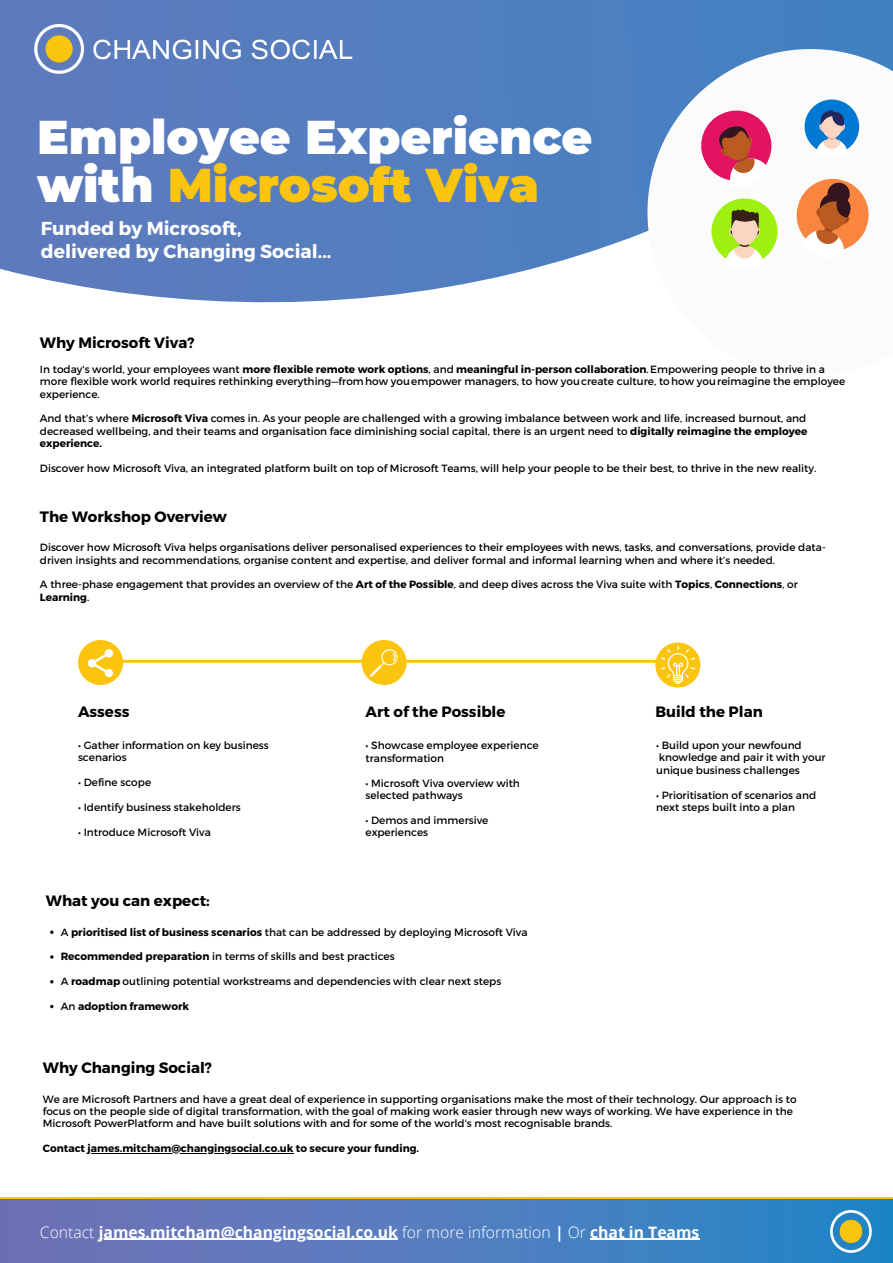
<style>
.page{position:relative;width:893px;height:1263px;background:#fff}
.page>*{position:absolute;margin:0;border:0;box-sizing:border-box;transform-origin:0 0}
.t1{font:900 47.25px/47.2px "Montserrat";color:#fff}
.t2{font:700 18.75px "Montserrat";color:#fff}
.t3{font:700 15.75px "Open Sans";color:#fff}
.t4{font:700 15px "Montserrat";color:#000}
.t5{font:10.5px/12.4px "Montserrat";color:#000}
.t6{font:700 10.5px "Montserrat";color:#000}
.s1{color:#fbc50f}
.s2{font-weight:700}
.s3{font-weight:400}
.s4{font-weight:300}
</style>
<div class="page">
<hr style="left:0;top:1197px;width:893px;height:3px;background:#fbc50f">
<img style="left:0;top:0;width:893px;height:303px">
<img style="left:35px;top:24px;width:332px;height:50px">
<svg style="left:647px;top:49px;width:246px;height:254px"></svg>
<img style="left:0;top:1200px;width:893px;height:63px">
<img style="left:831px;top:1210px;width:46px;height:42px">
<hr style="left:88px;top:660px;width:597px;height:3px;background:#fbc50f">
<div style="left:361px;top:640px;width:46px;height:45px;background:#fbc50f;border-radius:50%"></div>
<svg style="left:370px;top:649px;width:27px;height:28px"></svg>
<div style="left:78px;top:640px;width:45px;height:45px;background:#fbc50f;border-radius:50%"></div>
<svg style="left:88px;top:649px;width:25px;height:28px"></svg>
<svg style="left:655px;top:642px;width:45px;height:45px"></svg>
<svg style="left:661px;top:646px;width:34px;height:38px"></svg>
<hr style="left:99px;top:1239px;width:299px;height:1px;background:#fff">
<hr style="left:598px;top:1239px;width:101px;height:1px;background:#fff">
<hr style="left:88px;top:1153px;width:205px;height:1px;background:#000">
<svg style="left:50px;top:930px;width:4px;height:4px"></svg>
<svg style="left:50px;top:955px;width:4px;height:4px"></svg>
<svg style="left:50px;top:980px;width:4px;height:3px"></svg>
<svg style="left:50px;top:1005px;width:4px;height:3px"></svg>
<svg style="left:690px;top:100px;width:92px;height:92px"></svg>
<svg style="left:788px;top:171px;width:89px;height:91px"></svg>
<div style="left:804px;top:99px;width:55px;height:55px;background:#0179d4;border-radius:50%"></div>
<svg style="left:816px;top:110px;width:32px;height:49px"></svg>
<div style="left:711px;top:198px;width:66px;height:66px;background:#9ef010;border-radius:50%"></div>
<svg style="left:725px;top:209px;width:38px;height:62px"></svg>
<p class="t1" style="left:37px;top:114px;width:557px">Employee Experience with <span class="s1">Microsoft Viva</span></p>
<p class="t2" style="left:41px;top:216px;width:202px">Funded by Microsoft,</p>
<p class="t2" style="left:41px;top:239px;width:292px">delivered by Changing Social...</p>
<p class="t4" style="left:40px;top:333px;width:156px">Why Microsoft Viva?</p>
<p class="t5" style="left:40px;top:362px;width:807px">In today's world, your employees want <span class="s2">more flexible remote work options</span>, and <span class="s2">meaningful in-person collaboration</span>.Empowering people to thrive in a more flexible work world requires rethinking everything—fromhow youempower managers, to how youcreate culture, tohow youreimagine the employee experience.</p>
<p class="t5" style="left:40px;top:412px;width:769px;text-align:justify">And that’s where <span class="s2">Microsoft Viva</span> comes in. As your people are challenged with a growing imbalance between work and life, increased burnout, and decreased wellbeing, and their teams and organisation face diminishing social capital, there is an urgent need to <span class="s2">digitally reimagine the employee experience.</span></p>
<p class="t5" style="left:40px;top:461px;width:778px">Discover how Microsoft Viva, an integrated platform built on top of Microsoft Teams, will help your people to be their best, to thrive in the new reality.</p>
<p class="t4" style="left:40px;top:507px;width:189px">The Workshop Overview</p>
<p class="t5" style="left:40px;top:541px;width:787px">Discover how Microsoft Viva helps organisations deliver personalised experiences to their employees with news, tasks, and conversations, provide data&shy;driven insights and recommendations, organise content and expertise, and deliver formal and informal learning when and where it’s needed.</p>
<p class="t5" style="left:40px;top:578px;width:759px">A three-phase engagement that provides an overview of the <span class="s2">Art of the Possible</span>, and deep dives across the Viva suite with <span class="s2">Topics</span>, <span class="s2">Connections</span>, or<br><span class="s2">Learning</span>.</p>
<p class="t4" style="left:78px;top:702px;width:53px">Assess</p>
<p class="t5" style="left:78px;top:739px;width:192px">• Gather information on key business scenarios</p>
<p class="t5" style="left:78px;top:776px;width:75px">• Define scope</p>
<p class="t5" style="left:78px;top:800px;width:164px">• Identify business stakeholders</p>
<p class="t5" style="left:78px;top:825px;width:134px">• Introduce Microsoft Viva</p>
<p class="t4" style="left:365px;top:702px;width:141px">Art of the Possible</p>
<p class="t5" style="left:365px;top:739px;width:175px">• Showcase employee experience transformation</p>
<p class="t5" style="left:365px;top:776px;width:156px">• Microsoft Viva overview with selected pathways</p>
<p class="t5" style="left:365px;top:813px;width:124px">• Demos and immersive experiences</p>
<p class="t4" style="left:46px;top:891px;width:166px">What you can expect:</p>
<p class="t5" style="left:61px;top:925px;width:468px">A <span class="s2">prioritised list of business scenarios</span> that can be addressed by deploying Microsoft Viva</p>
<p class="t5" style="left:61px;top:950px;width:335px"><span class="s2">Recommended preparation</span> in terms of skills and best practices</p>
<p class="t5" style="left:61px;top:975px;width:442px">A <span class="s2">roadmap</span> outlining potential workstreams and dependencies with clear next steps</p>
<p class="t6" style="left:61px;top:999px;width:130px"><span class="s3">An</span> adoption framework</p>
<p class="t4" style="left:43px;top:1057px;width:171px">Why Changing Social?</p>
<p class="t4" style="left:655px;top:702px;width:109px">Build the Plan</p>
<p class="t5" style="left:656px;top:739px;width:171px">• Build upon your newfound knowledge and pair it with your unique business challenges</p>
<p class="t5" style="left:656px;top:788px;width:161px">• Prioritisation of scenarios and next steps built into a plan</p>
<p class="t5" style="left:43px;top:1092px;width:755px">We are Microsoft Partners and have a great deal of experience in supporting organisations make the most of their technology. Our approach is to focus on the people side of digital transformation, with the goal of making work easier through new ways of working. We have experience in the<br>Microsoft PowerPlatform and have built solutions with and for some of the world's most recognisable brands.</p>
<p class="t6" style="left:43px;top:1142px;width:378px">Contact james.mitcham@changingsocial.co.uk to secure your funding.</p>
<p class="t3" style="left:40px;top:1221px;width:661px"><span class="s4">Contact</span> james.mitcham@changingsocial.co.uk <span class="s4">for more information</span> | <span class="s4">Or</span> chat in Teams</p>
</div>
